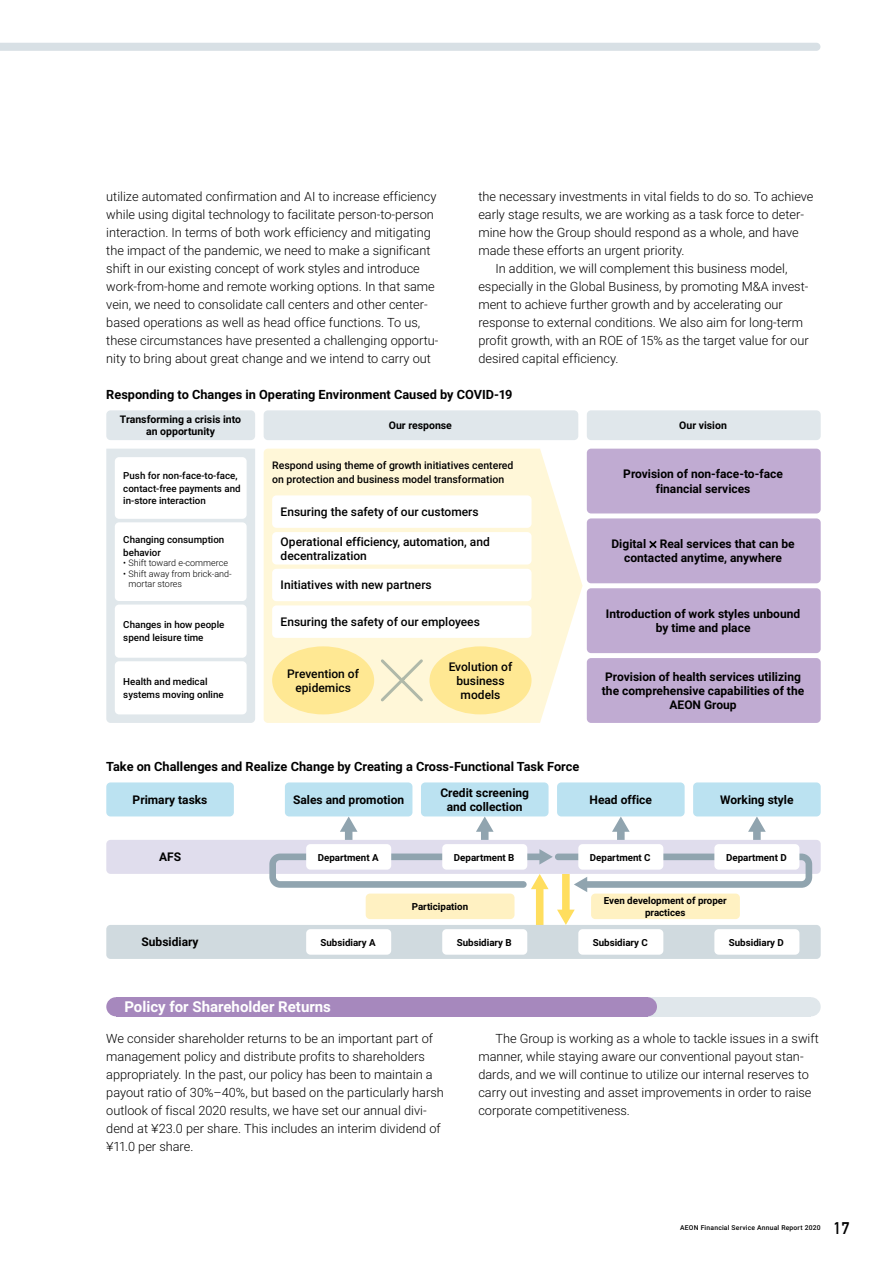
<style>
.page{position:relative;width:893px;height:1263px;background:#fff}
.page>*{position:absolute;margin:0;border:0;box-sizing:border-box;transform-origin:0 0}
.t1{font:700 16.5px "DIN Alternate";color:#000}
.t2{font:700 15px "Roboto";color:#fff}
.AFS_本文_8_8-16{font:300 12.75px/18px "Roboto";color:#000}
.人材CSR_見出し05{font:700 12.75px "Roboto";color:#000}
.AFS_チャートTXT{font:700 12px/14.2px "Roboto";color:#000;text-align:center}
.AFS_チャートTXT-2{font:500 12px/14.2px "Roboto";color:#000;text-align:center}
.AFS_チャートTXT-3{font:500 10.5px/14.2px "Roboto";color:#000}
.AFS_チャートTXT-4{font:700 10.5px/12px "Roboto";color:#000;text-align:center}
.AFS_チャートTXT-5{font:500 9.75px/12.8px "Roboto";color:#000}
.AFS_チャートTXT-6{font:700 9.75px/12px "Roboto";color:#000;text-align:center}
.AFS_チャートTXT-7{font:300 9px/10.5px "Roboto";color:#000}
.t3{font:500 6.75px "Roboto";letter-spacing:.03em;color:#000}
</style>
<div class="page">
<div style="left:106px;top:840px;width:715px;height:34px;background:#e0dded;border-radius:4px"></div>
<div style="left:106px;top:925px;width:715px;height:34px;background:#d0dadf;border-radius:4px"></div>
<div style="left:0;top:43px;width:820px;height:8px;background:#d8e0e5"></div>
<div style="left:801px;top:997px;width:20px;height:19px;background:#e0e7eb;border-radius:50%"></div>
<div style="left:280px;top:997px;width:531px;height:19px;background:#e0e7eb"></div>
<div style="left:106px;top:997px;width:19px;height:19px;background:#a688bd;border-radius:50%"></div>
<div style="left:638px;top:997px;width:19px;height:19px;background:#a688bd;border-radius:50%"></div>
<div style="left:116px;top:997px;width:531px;height:19px;background:#a688bd"></div>
<div style="left:106px;top:782px;width:128px;height:34px;background:#bbe2f1;border-radius:4px"></div>
<div style="left:106px;top:410px;width:149px;height:30px;background:#e0e7eb;border-radius:4px"></div>
<div style="left:264px;top:410px;width:314px;height:30px;background:#e0e7eb;border-radius:4px"></div>
<div style="left:587px;top:410px;width:234px;height:30px;background:#e0e7eb;border-radius:4px"></div>
<div style="left:285px;top:782px;width:127px;height:34px;background:#bbe2f1;border-radius:4px"></div>
<div style="left:421px;top:782px;width:128px;height:34px;background:#bbe2f1;border-radius:4px"></div>
<div style="left:557px;top:782px;width:128px;height:34px;background:#bbe2f1;border-radius:4px"></div>
<div style="left:693px;top:782px;width:128px;height:34px;background:#bbe2f1;border-radius:4px"></div>
<div style="left:587px;top:449px;width:234px;height:64px;background:#c0abd2;border-radius:4px"></div>
<div style="left:587px;top:518px;width:234px;height:65px;background:#c0abd2;border-radius:4px"></div>
<svg style="left:649px;top:541px;width:8px;height:7px"></svg>
<div style="left:587px;top:588px;width:234px;height:65px;background:#c0abd2;border-radius:4px"></div>
<div style="left:587px;top:658px;width:234px;height:65px;background:#c0abd2;border-radius:4px"></div>
<div style="left:306px;top:929px;width:85px;height:26px;background:#fff;border-radius:4px"></div>
<div style="left:442px;top:929px;width:85px;height:26px;background:#fff;border-radius:4px"></div>
<div style="left:578px;top:929px;width:85px;height:26px;background:#fff;border-radius:4px"></div>
<div style="left:714px;top:929px;width:85px;height:26px;background:#fff;border-radius:4px"></div>
<svg style="left:269px;top:816px;width:543px;height:109px"></svg>
<div style="left:578px;top:844px;width:85px;height:26px;background:#fff;border-radius:4px"></div>
<div style="left:714px;top:844px;width:85px;height:26px;background:#fff;border-radius:4px"></div>
<div style="left:106px;top:449px;width:149px;height:274px;background:#e0e7eb"></div>
<div style="left:264px;top:449px;width:276px;height:274px;background:#fff7d8"></div>
<svg style="left:540px;top:449px;width:43px;height:273px"></svg>
<div style="left:115px;top:457px;width:132px;height:62px;background:#fff;border-radius:4px"></div>
<div style="left:115px;top:522px;width:132px;height:79px;background:#fff;border-radius:4px"></div>
<div style="left:115px;top:604px;width:132px;height:54px;background:#fff;border-radius:4px"></div>
<div style="left:115px;top:661px;width:132px;height:53px;background:#fff;border-radius:4px"></div>
<svg style="left:378px;top:657px;width:48px;height:47px;background:#f3edd0"></svg>
<div style="left:429px;top:646px;width:102px;height:68px;background:#ffe893;border-radius:50%"></div>
<div style="left:272px;top:646px;width:102px;height:68px;background:#ffe893;border-radius:50%"></div>
<div style="left:272px;top:495px;width:259px;height:33px;background:#fff;border-radius:4px"></div>
<div style="left:272px;top:532px;width:259px;height:32px;background:#fff;border-radius:4px"></div>
<div style="left:272px;top:569px;width:259px;height:32px;background:#fff;border-radius:4px"></div>
<div style="left:272px;top:605px;width:259px;height:33px;background:#fff;border-radius:4px"></div>
<div style="left:306px;top:844px;width:85px;height:26px;background:#fff;border-radius:4px"></div>
<div style="left:442px;top:844px;width:85px;height:26px;background:#fff;border-radius:4px"></div>
<p class="AFS_本文_8_8-16" style="left:106px;top:187px;width:334px">utilize automated confirmation and AI to increase efficiency while using digital technology to facilitate person-to-person interaction. In terms of both work efficiency and mitigating the impact of the pandemic, we need to make a significant shift in our existing concept of work styles and introduce work-from-home and remote working options. In that same vein, we need to consolidate call centers and other center&shy;based operations as well as head office functions. To us, these circumstances have presented a challenging opportu&shy;nity to bring about great change and we intend to carry out</p>
<p class="AFS_本文_8_8-16" style="left:478px;top:187px;width:337px">the necessary investments in vital fields to do so. To achieve early stage results, we are working as a task force to deter&shy;mine how the Group should respond as a whole, and have made these efforts an urgent priority.</p>
<p class="AFS_本文_8_8-16" style="left:478px;top:259px;width:332px;text-indent:17px">In addition, we will complement this business model, especially in the Global Business, by promoting M&amp;A invest&shy;ment to achieve further growth and by accelerating our response to external conditions. We also aim for long-term profit growth, with an ROE of 15% as the target value for our desired capital efficiency.</p>
<p class="人材CSR_見出し05" style="left:106px;top:385px;width:408px">Responding to Changes in Operating Environment Caused by COVID-19</p>
<p class="AFS_チャートTXT-4" style="left:120px;top:413px;width:123px">Transforming a crisis into an opportunity</p>
<p class="AFS_チャートTXT-4" style="left:389px;top:419px;width:65px">Our response</p>
<p class="AFS_チャートTXT-4" style="left:679px;top:419px;width:49px">Our vision</p>
<p class="AFS_チャートTXT-5" style="left:123px;top:469px;width:119px">Push for non-face-to-face, contact-free payments and in-store interaction</p>
<p class="AFS_チャートTXT-5" style="left:123px;top:533px;width:103px">Changing consumption behavior</p>
<p class="AFS_チャートTXT-7" style="left:123px;top:558px;width:106px">• Shift toward e-commerce</p>
<p class="AFS_チャートTXT-7" style="left:128px;top:568px;width:105px;text-indent:-5px">• Shift away from brick-and&shy;mortar stores</p>
<p class="AFS_チャートTXT-5" style="left:123px;top:618px;width:103px">Changes in how people spend leisure time</p>
<p class="AFS_チャートTXT-5" style="left:123px;top:675px;width:102px">Health and medical systems moving online</p>
<p class="AFS_チャートTXT-3" style="left:272px;top:458px;width:243px">Respond using theme of growth initiatives centered on protection and business model transformation</p>
<p class="AFS_チャートTXT-2" style="left:281px;top:504px;width:200px">Ensuring the safety of our customers</p>
<p class="AFS_チャートTXT-2" style="left:281px;top:534px;width:211px;text-align:left">Operational efficiency, automation, and decentralization</p>
<p class="AFS_チャートTXT-2" style="left:281px;top:578px;width:153px">Initiatives with new partners</p>
<p class="AFS_チャートTXT-2" style="left:281px;top:614px;width:201px">Ensuring the safety of our employees</p>
<p class="AFS_チャートTXT-2" style="left:287px;top:666px;width:73px">Prevention of epidemics</p>
<p class="AFS_チャートTXT-2" style="left:449px;top:659px;width:65px">Evolution of business models</p>
<p class="AFS_チャートTXT" style="left:623px;top:467px;width:161px">Provision of non-face-to-face financial services</p>
<p class="AFS_チャートTXT" style="left:611px;top:536px;width:185px">Digital Real services that can be contacted anytime, anywhere</p>
<p class="AFS_チャートTXT" style="left:606px;top:606px;width:196px">Introduction of work styles unbound by time and place</p>
<p class="AFS_チャートTXT" style="left:602px;top:669px;width:204px">Provision of health services utilizing the comprehensive capabilities of the<br>AEON Group</p>
<p class="人材CSR_見出し05" style="left:106px;top:757px;width:474px">Take on Challenges and Realize Change by Creating a Cross-Functional Task Force</p>
<p class="AFS_チャートTXT" style="left:133px;top:792px;width:76px">Primary tasks</p>
<p class="AFS_チャートTXT" style="left:293px;top:792px;width:113px">Sales and promotion</p>
<p class="AFS_チャートTXT" style="left:440px;top:785px;width:90px">Credit screening and collection</p>
<p class="AFS_チャートTXT" style="left:590px;top:792px;width:64px">Head office</p>
<p class="AFS_チャートTXT" style="left:720px;top:792px;width:75px">Working style</p>
<p class="AFS_チャートTXT" style="left:159px;top:849px;width:24px">AFS</p>
<p class="AFS_チャートTXT-6" style="left:318px;top:851px;width:62px">Department A</p>
<p class="AFS_チャートTXT-6" style="left:454px;top:851px;width:62px">Department B</p>
<p class="AFS_チャートTXT-6" style="left:590px;top:851px;width:62px">Department C</p>
<p class="AFS_チャートTXT-6" style="left:726px;top:851px;width:62px">Department D</p>
<p class="AFS_チャートTXT" style="left:142px;top:934px;width:59px">Subsidiary</p>
<p class="AFS_チャートTXT-6" style="left:320px;top:936px;width:57px">Subsidiary A</p>
<p class="t2" style="left:124px;top:996px;width:208px">Policy for Shareholder Returns</p>
<p class="AFS_チャートTXT-6" style="left:412px;top:900px;width:58px">Participation</p>
<p class="AFS_チャートTXT-6" style="left:604px;top:894px;width:124px">Even development of proper practices</p>
<p class="AFS_チャートTXT-6" style="left:457px;top:936px;width:57px">Subsidiary B</p>
<p class="AFS_チャートTXT-6" style="left:593px;top:936px;width:57px">Subsidiary C</p>
<p class="AFS_チャートTXT-6" style="left:729px;top:936px;width:57px">Subsidiary D</p>
<p class="AFS_本文_8_8-16" style="left:106px;top:1029px;width:339px">We consider shareholder returns to be an important part of management policy and distribute profits to shareholders appropriately. In the past, our policy has been to maintain a payout ratio of 30%–40%, but based on the particularly harsh outlook of fiscal 2020 results, we have set our annual divi&shy;dend at ¥23.0 per share. This includes an interim dividend of ¥11.0 per share.</p>
<p class="AFS_本文_8_8-16" style="left:478px;top:1029px;width:342px;text-indent:17px">The Group is working as a whole to tackle issues in a swift manner, while staying aware our conventional payout stan&shy;dards, and we will continue to utilize our internal reserves to carry out investing and asset improvements in order to raise corporate competitiveness.</p>
<p class="t3" style="left:680px;top:1222px;width:142px">AEON Financial Service Annual Report 2020</p>
<p class="t1" style="left:833px;top:1215px;width:17px">17</p>
</div>
